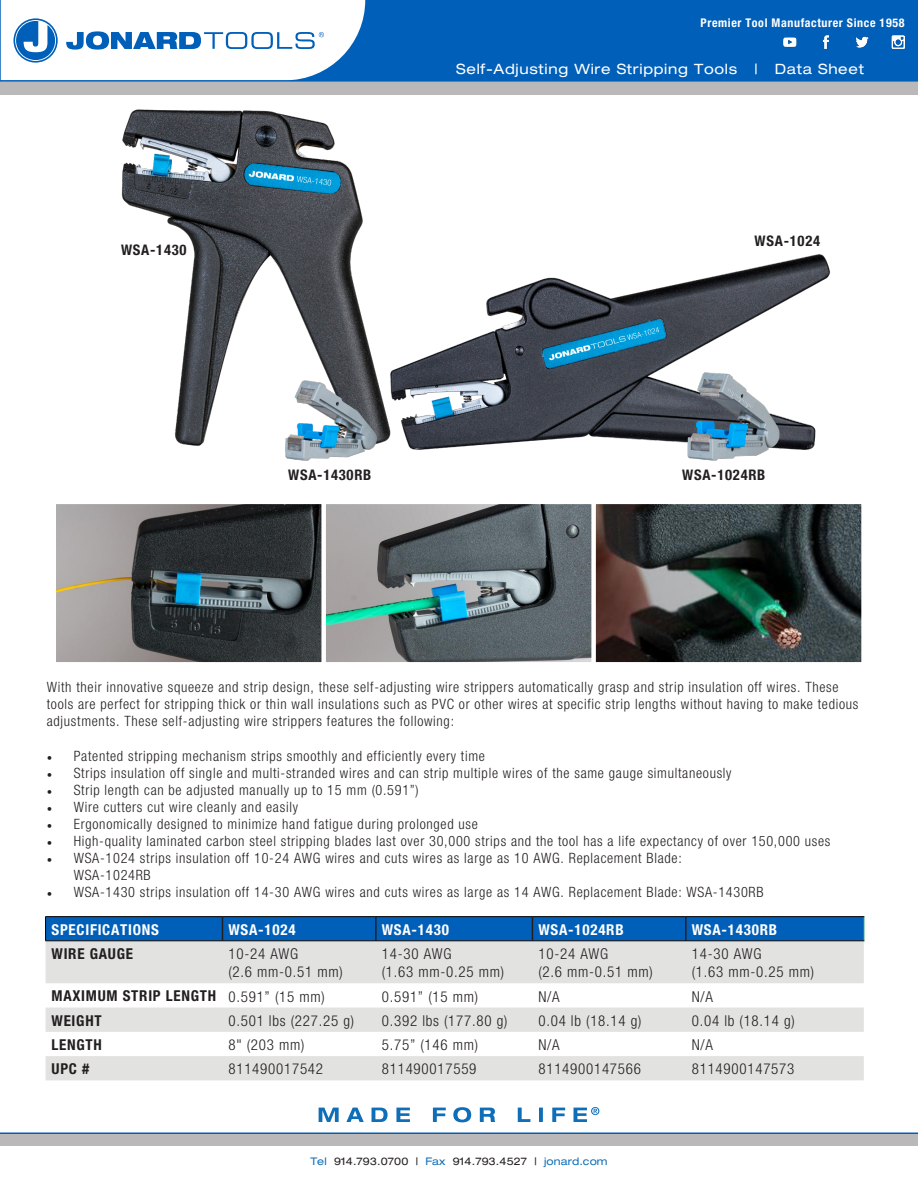
<style>
.page{position:relative;width:918px;height:1188px;background:#fff}
.page>*{position:absolute;margin:0;border:0;box-sizing:border-box;transform-origin:0 0}
.t1{font:300 condensed 15px "Helvetica Neue";letter-spacing:.05em;color:#231f20}
.t2{font:700 condensed 15px "Helvetica Neue";letter-spacing:.05em;color:#fff}
.t3{font:700 condensed 15px "Helvetica Neue";letter-spacing:.05em;color:#231f20}
.t4{font:700 condensed 14.7px "Helvetica Neue";letter-spacing:.05em;color:#231f20}
.t5{font:300 condensed 14.25px/17.1px "Helvetica Neue";letter-spacing:.05em;color:#231f20}
.t6{font:expanded 14.25px "Helvetica Neue";letter-spacing:.05em;color:#fff}
.t7{font:700 condensed 12px "Helvetica Neue";letter-spacing:.05em;color:#fff}
.t8{font:expanded 10.5px "Helvetica Neue";letter-spacing:.01em;color:#231f20}
.s1{font-family:"Minion Pro";font-weight:400;font-stretch:normal}
.s2{color:#0e6eb8}
</style>
<div class="page">
<div style="left:1px;top:0;width:917px;height:81px;background:#005fb9"></div>
<div style="left:0;top:82px;width:918px;height:12px;background:#bbb8b9"></div>
<div style="left:0;top:1134px;width:918px;height:12px;background:#bbb8b9"></div>
<svg style="left:319px;top:1107px;width:280px;height:15px"></svg>
<hr style="left:0;top:1132px;width:918px;height:2px;background:#005fb9">
<svg style="left:1px;top:0;width:364px;height:80px;background:#d9e7f4"></svg>
<hr style="left:0;top:80px;width:918px;height:2px;background:#005fb9">
<img style="left:783px;top:35px;width:122px;height:14px">
<svg style="left:46px;top:942px;width:818px;height:138px;fill:#e2e2e1"></svg>
<hr style="left:45px;top:916px;width:177px;height:1px;background:#000">
<svg style="left:45px;top:917px;width:819px;height:24px;background:#015bb1"></svg>
<hr style="left:222px;top:916px;width:154px;height:1px;background:#000">
<hr style="left:376px;top:916px;width:156px;height:1px;background:#000">
<hr style="left:532px;top:916px;width:154px;height:1px;background:#000">
<hr style="left:686px;top:916px;width:178px;height:1px;background:#000">
<hr style="left:45px;top:941px;width:177px;height:1px;background:#000">
<hr style="left:222px;top:941px;width:154px;height:1px;background:#000">
<hr style="left:376px;top:941px;width:156px;height:1px;background:#000">
<hr style="left:532px;top:941px;width:154px;height:1px;background:#000">
<hr style="left:686px;top:941px;width:178px;height:1px;background:#000">
<img style="left:121px;top:109px;width:710px;height:352px">
<img style="left:57px;top:505px;width:803px;height:156px">
<div style="left:53px;top:501px;width:271px;height:164px;border:3px solid #fff"></div>
<div style="left:323px;top:501px;width:271px;height:164px;border:3px solid #fff"></div>
<div style="left:593px;top:501px;width:271px;height:164px;border:3px solid #fff"></div>
<p class="t4" style="left:121px;top:241px;width:67px">WSA-1430</p>
<p class="t7" style="left:701px;top:15px;width:205px">Premier Tool Manufacturer Since 1958</p>
<p class="t6" style="left:456px;top:60px;width:409px">Self-Adjusting Wire Stripping Tools | Data Sheet</p>
<p class="t4" style="left:755px;top:232px;width:67px">WSA-1024</p>
<p class="t4" style="left:288px;top:466px;width:85px">WSA-1430RB</p>
<p class="t4" style="left:682px;top:466px;width:85px">WSA-1024RB</p>
<p class="t5" style="left:47px;top:678px;width:813px">With their innovative squeeze and strip design, these self-adjusting wire strippers automatically grasp and strip insulation off wires. These tools are perfect for stripping thick or thin wall insulations such as PVC or other wires at specific strip lengths without having to make tedious adjustments. These self-adjusting wire strippers features the following:</p>
<p class="t5" style="left:47px;top:747px;width:440px"><span class="s1">•</span> Patented stripping mechanism strips smoothly and efficiently every time</p>
<p class="t5" style="left:47px;top:764px;width:686px"><span class="s1">•</span> Strips insulation off single and multi-stranded wires and can strip multiple wires of the same gauge simultaneously</p>
<p class="t5" style="left:47px;top:781px;width:374px"><span class="s1">•</span> Strip length can be adjusted manually up to 15 mm (0.591”)</p>
<p class="t5" style="left:47px;top:798px;width:253px"><span class="s1">•</span> Wire cutters cut wire cleanly and easily</p>
<p class="t5" style="left:47px;top:815px;width:433px"><span class="s1">•</span> Ergonomically designed to minimize hand fatigue during prolonged use</p>
<p class="t5" style="left:47px;top:832px;width:785px"><span class="s1">•</span> High-quality laminated carbon steel stripping blades last over 30,000 strips and the tool has a life expectancy of over 150,000 uses</p>
<p class="t5" style="left:74px;top:849px;width:609px;text-indent:-27px"><span class="s1">•</span> WSA-1024 strips insulation off 10-24 AWG wires and cuts wires as large as 10 AWG. Replacement Blade:<br>WSA-1024RB</p>
<p class="t5" style="left:47px;top:884px;width:718px"><span class="s1">•</span> WSA-1430 strips insulation off 14-30 AWG wires and cuts wires as large as 14 AWG. Replacement Blade: WSA-1430RB</p>
<p class="t2" style="left:52px;top:920px;width:109px">SPECIFICATIONS</p>
<p class="t2" style="left:228px;top:920px;width:69px">WSA-1024</p>
<p class="t2" style="left:382px;top:920px;width:69px">WSA-1430</p>
<p class="t2" style="left:538px;top:920px;width:87px">WSA-1024RB</p>
<p class="t2" style="left:692px;top:920px;width:87px">WSA-1430RB</p>
<p class="t3" style="left:52px;top:945px;width:83px">WIRE GAUGE</p>
<p class="t1" style="left:228px;top:945px;width:71px">10-24 AWG</p>
<p class="t1" style="left:228px;top:963px;width:116px">(2.6 mm-0.51 mm)</p>
<p class="t1" style="left:382px;top:945px;width:71px">14-30 AWG</p>
<p class="t1" style="left:382px;top:963px;width:124px">(1.63 mm-0.25 mm)</p>
<p class="t1" style="left:538px;top:945px;width:71px">10-24 AWG</p>
<p class="t1" style="left:538px;top:963px;width:116px">(2.6 mm-0.51 mm)</p>
<p class="t1" style="left:692px;top:945px;width:71px">14-30 AWG</p>
<p class="t1" style="left:692px;top:963px;width:124px">(1.63 mm-0.25 mm)</p>
<p class="t3" style="left:52px;top:987px;width:166px">MAXIMUM STRIP LENGTH</p>
<p class="t1" style="left:228px;top:988px;width:98px">0.591” (15 mm)</p>
<p class="t1" style="left:382px;top:988px;width:98px">0.591” (15 mm)</p>
<p class="t1" style="left:538px;top:988px;width:23px">N/A</p>
<p class="t1" style="left:692px;top:988px;width:23px">N/A</p>
<p class="t3" style="left:52px;top:1011px;width:52px">WEIGHT</p>
<p class="t1" style="left:228px;top:1012px;width:127px">0.501 lbs (227.25 g)</p>
<p class="t1" style="left:382px;top:1012px;width:127px">0.392 lbs (177.80 g)</p>
<p class="t1" style="left:538px;top:1012px;width:105px">0.04 lb (18.14 g)</p>
<p class="t1" style="left:692px;top:1012px;width:105px">0.04 lb (18.14 g)</p>
<p class="t3" style="left:52px;top:1036px;width:52px">LENGTH</p>
<p class="t1" style="left:228px;top:1036px;width:78px">8" (203 mm)</p>
<p class="t1" style="left:382px;top:1036px;width:98px">5.75” (146 mm)</p>
<p class="t1" style="left:538px;top:1036px;width:23px">N/A</p>
<p class="t1" style="left:692px;top:1036px;width:23px">N/A</p>
<p class="t3" style="left:52px;top:1060px;width:39px">UPC #</p>
<p class="t1" style="left:228px;top:1061px;width:96px">811490017542</p>
<p class="t1" style="left:382px;top:1061px;width:96px">811490017559</p>
<p class="t1" style="left:538px;top:1061px;width:104px">8114900147566</p>
<p class="t1" style="left:692px;top:1061px;width:104px">8114900147573</p>
<p class="t8" style="left:310px;top:1155px;width:299px"><span class="s2">Tel</span> 914.793.0700 | <span class="s2">Fax</span> 914.793.4527 | <span class="s2">jonard.com</span></p>
</div>
